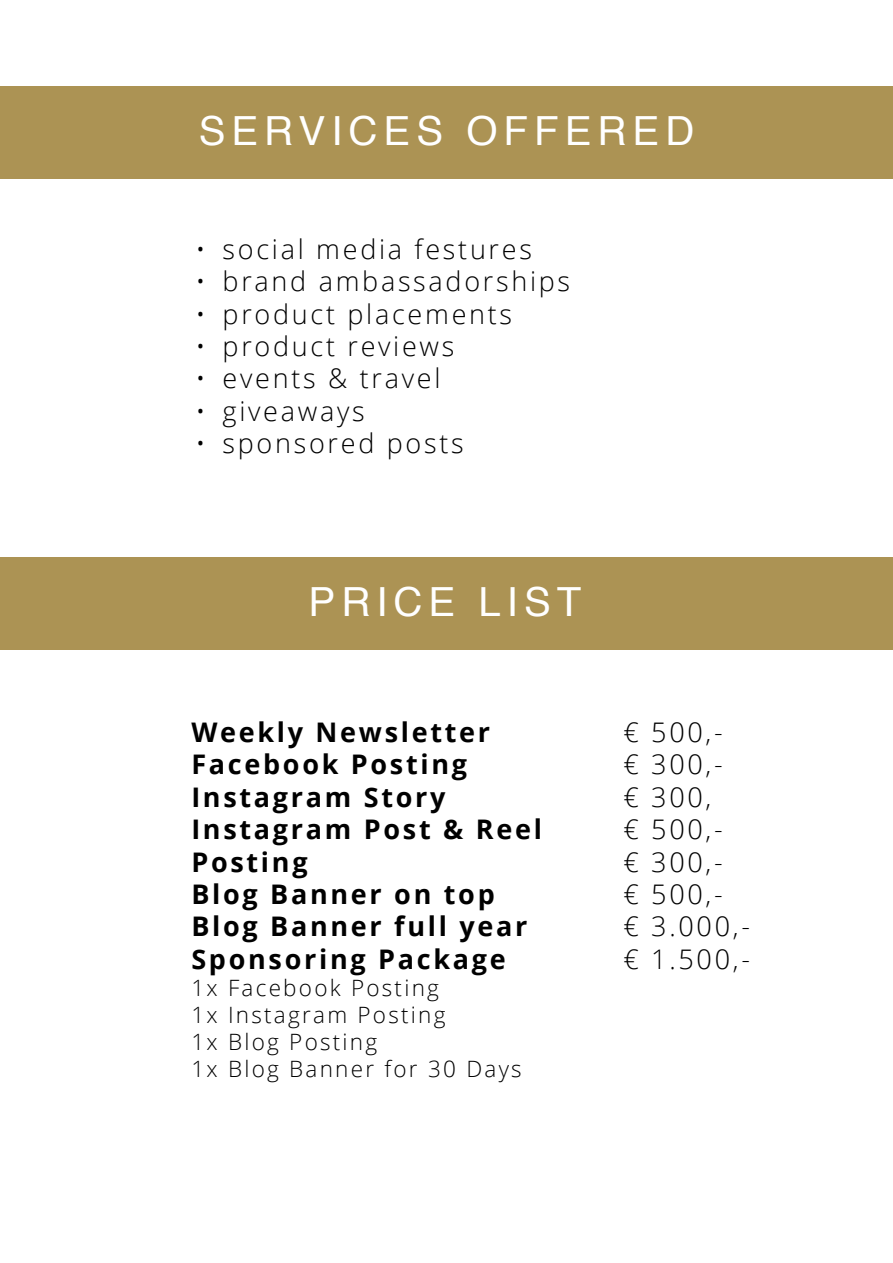
<style>
.page{position:relative;width:893px;height:1263px;background:#fff}
.page>*{position:absolute;margin:0;border:0;box-sizing:border-box;transform-origin:0 0}
.t1{font:40.2px "Helvetica";letter-spacing:.15em;color:#fff}
.t2{font:300 27px "Open Sans";letter-spacing:.1em;color:#000}
.t3{font:700 27px "Open Sans";letter-spacing:.1em;color:#000}
.t4{font:300 22.5px/27px "Open Sans";letter-spacing:.1em;color:#000}
</style>
<div class="page">
<div style="left:0;top:86px;width:893px;height:93px;background:#ac9354"></div>
<div style="left:0;top:557px;width:893px;height:92px;background:#ac9354"></div>
<h1 class="t1" style="left:199px;top:99px;width:497px">SERVICES OFFERED</h1>
<p class="t2" style="left:196px;top:230px;width:338px">• social media festures</p>
<p class="t2" style="left:196px;top:263px;width:376px">• brand ambassadorships</p>
<p class="t2" style="left:196px;top:295px;width:318px">• product placements</p>
<p class="t2" style="left:196px;top:328px;width:260px">• product reviews</p>
<p class="t2" style="left:196px;top:360px;width:246px">• events &amp; travel</p>
<p class="t2" style="left:196px;top:392px;width:171px">• giveaways</p>
<p class="t2" style="left:196px;top:425px;width:270px">• sponsored posts</p>
<h1 class="t1" style="left:309px;top:570px;width:274px">PRICE LIST</h1>
<p class="t3" style="left:191px;top:713px;width:300px">Weekly Newsletter</p>
<p class="t2" style="left:623px;top:714px;width:101px">€ 500,-</p>
<p class="t3" style="left:191px;top:745px;width:277px">Facebook Posting</p>
<p class="t2" style="left:623px;top:746px;width:101px">€ 300,-</p>
<p class="t3" style="left:191px;top:778px;width:256px">Instagram Story</p>
<p class="t2" style="left:623px;top:778px;width:89px">€ 300,</p>
<p class="t3" style="left:191px;top:810px;width:352px">Instagram Post &amp; Reel</p>
<p class="t2" style="left:623px;top:811px;width:101px">€ 500,-</p>
<p class="t3" style="left:191px;top:843px;width:118px">Posting</p>
<p class="t2" style="left:623px;top:843px;width:101px">€ 300,-</p>
<p class="t3" style="left:191px;top:875px;width:305px">Blog Banner on top</p>
<p class="t2" style="left:623px;top:876px;width:101px">€ 500,-</p>
<p class="t3" style="left:191px;top:907px;width:338px">Blog Banner full year</p>
<p class="t2" style="left:623px;top:908px;width:128px">€ 3.000,-</p>
<p class="t3" style="left:191px;top:940px;width:316px">Sponsoring Package</p>
<p class="t2" style="left:623px;top:940px;width:128px">€ 1.500,-</p>
<p class="t4" style="left:191px;top:973px;width:332px">1x Facebook Posting<br>1x Instagram Posting<br>1x Blog Posting<br>1x Blog Banner for 30 Days</p>
</div>
